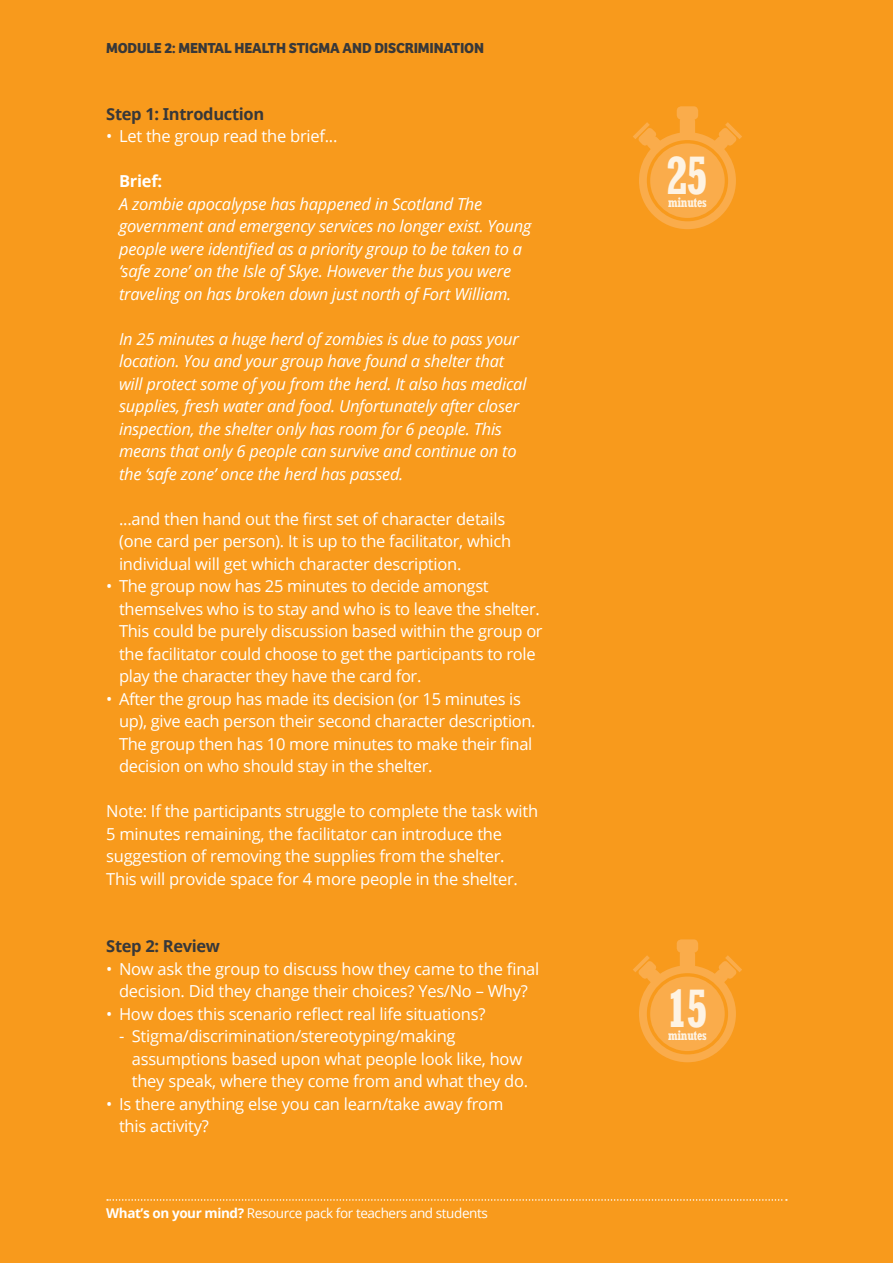
<style>
.page{position:relative;width:893px;height:1263px;background:#f89a1c}
.page>*{position:absolute;margin:0;border:0;box-sizing:border-box;transform-origin:0 0}
.t1{font:700 condensed 53.25px "Rockwell";color:#fef3e3;scale:.93 1}
.Body_text{font:16.5px/22.5px "Open Sans";letter-spacing:-.015em;color:#fff}
.t2{font:italic 16.5px/22.5px "Open Sans";letter-spacing:-.015em;color:#fff}
.Body_text-2{font:700 16.5px "Open Sans";letter-spacing:-.02em;color:#383839}
.t3{font:700 15px "Bree";letter-spacing:-.01em;color:#383839}
.t4{font:13.5px "Open Sans";letter-spacing:-.03em;color:#fff}
.t5{font:700 condensed 13.5px "Rockwell";letter-spacing:-.025em;color:#fef3e3;scale:.93 1}
.s1{font-weight:700;font-style:normal}
.s2{font-weight:700}
</style>
<div class="page">
<svg style="left:107px;top:1199px;width:680px;height:2px"></svg>
<svg style="left:633px;top:106px;width:109px;height:123px"></svg>
<svg style="left:633px;top:939px;width:109px;height:123px"></svg>
<p class="t3" style="left:106px;top:39px;width:379px">MODULE 2: MENTAL HEALTH STIGMA AND DISCRIMINATION</p>
<p class="Body_text-2" style="left:106px;top:102px;width:160px">Step 1: Introduction</p>
<p class="Body_text" style="left:106px;top:125px;width:233px">• Let the group read the brief...</p>
<p class="t2" style="left:119px;top:170px;width:414px"><span class="s1">Brief:<br></span>A zombie apocalypse has happened in Scotland The government and emergency services no longer exist. Young people were identified as a priority group to be taken to a ‘safe zone’ on the Isle of Skye. However the bus you were traveling on has broken down just north of Fort William.</p>
<p class="t2" style="left:119px;top:327px;width:409px">In 25 minutes a huge herd of zombies is due to pass your location. You and your group have found a shelter that will protect some of you from the herd. It also has medical supplies, fresh water and food. Unfortunately after closer inspection, the shelter only has room for 6 people. This means that only 6 people can survive and continue on to the ‘safe zone’ once the herd has passed.</p>
<p class="Body_text" style="left:119px;top:507px;width:394px">...and then hand out the first set of character details (one card per person). It is up to the facilitator, which individual will get which character description.</p>
<p class="Body_text" style="left:119px;top:575px;width:425px;text-indent:-13px">• The group now has 25 minutes to decide amongst themselves who is to stay and who is to leave the shelter.<br>This could be purely discussion based within the group or the facilitator could choose to get the participants to role play the character they have the card for.</p>
<p class="Body_text" style="left:119px;top:687px;width:418px;text-indent:-13px">• After the group has made its decision (or 15 minutes is up), give each person their second character description.<br>The group then has 10 more minutes to make their final decision on who should stay in the shelter.</p>
<p class="Body_text" style="left:106px;top:800px;width:433px">Note: If the participants struggle to complete the task with 5 minutes remaining, the facilitator can introduce the suggestion of removing the supplies from the shelter.<br>This will provide space for 4 more people in the shelter.</p>
<p class="Body_text-2" style="left:106px;top:935px;width:115px">Step 2: Review</p>
<p class="Body_text" style="left:106px;top:957px;width:434px;text-align:center">• Now ask the group to discuss how they came to the final decision. Did they change their choices? Yes/No – Why?</p>
<p class="Body_text" style="left:106px;top:1002px;width:381px">• How does this scenario reflect real life situations?</p>
<p class="Body_text" style="left:132px;top:1025px;width:398px;text-indent:-13px">- Stigma/discrimination/stereotyping/making assumptions based upon what people look like, how they speak, where they come from and what they do.</p>
<p class="Body_text" style="left:119px;top:1092px;width:386px;text-indent:-13px">• Is there anything else you can learn/take away from this activity?</p>
<p class="t4" style="left:106px;top:1204px;width:383px"><span class="s2">What’s on your mind?</span> Resource pack for teachers and students</p>
<p class="t1" style="left:667px;top:144px;width:46px">25</p>
<p class="t5" style="left:668px;top:194px;width:43px">minutes</p>
<p class="t1" style="left:667px;top:977px;width:46px">15</p>
<p class="t5" style="left:668px;top:1027px;width:43px">minutes</p>
</div>
